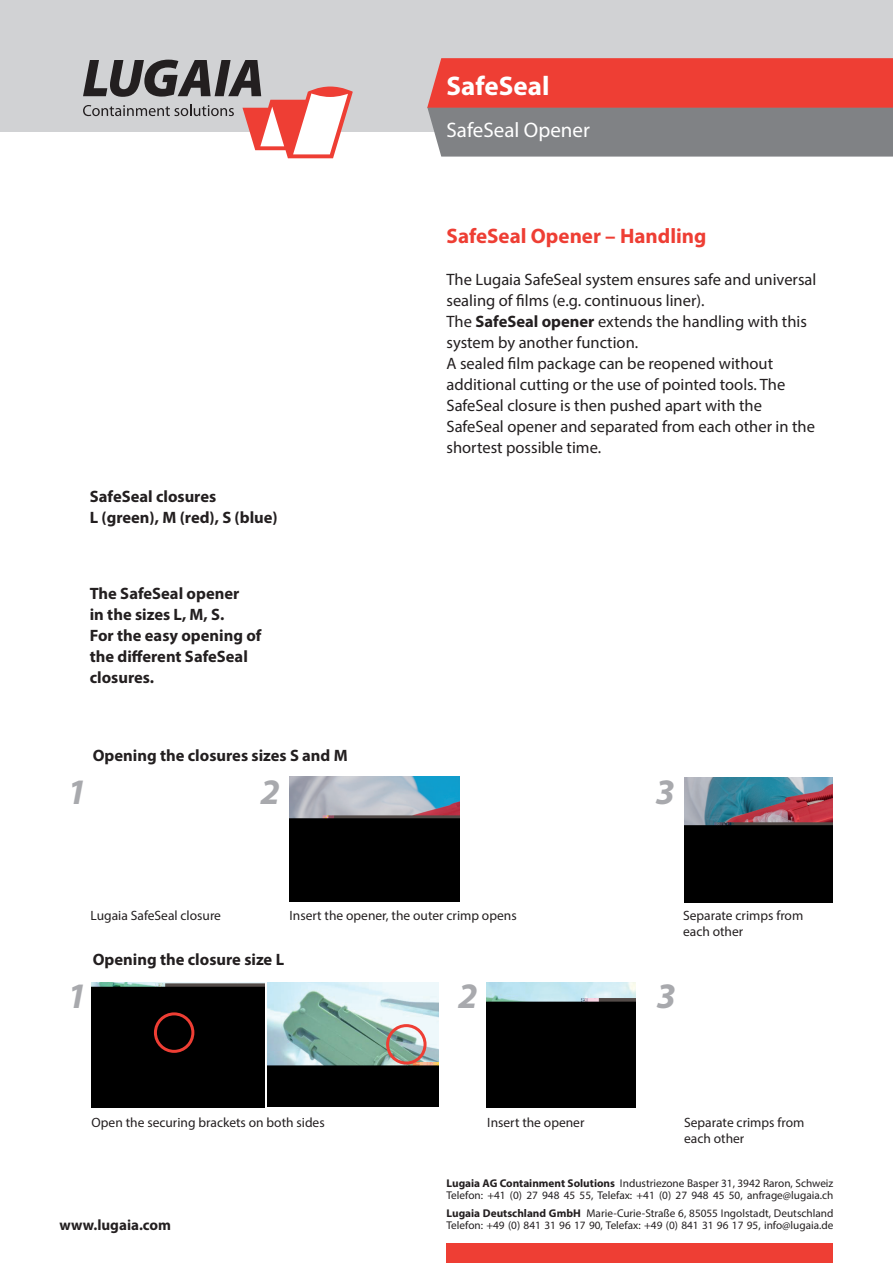
<style>
.page{position:relative;width:893px;height:1263px;background:#fff}
.page>*{position:absolute;margin:0;border:0;box-sizing:border-box;transform-origin:0 0}
.t1{font:italic 700 36px "Myriad Pro";color:#a8a9ad}
.t2{font:700 27px "Myriad Pro";color:#fff}
.t3{font:700 21px "Myriad Pro";color:#ee3e34}
.t4{font:21px "Myriad Pro";color:#fff}
.t5{font:16.5px/21px "Myriad Pro";color:#231f20}
.t6{font:700 16.5px/21px "Myriad Pro";color:#231f20}
.t7{font:700 15px "Myriad Pro";color:#231f20}
.t8{font:13.5px/16.2px "Myriad Pro";color:#231f20}
.t9{font:11.25px/12px "Myriad Pro";color:#231f20}
.s1{font-weight:700}
</style>
<div class="page">
<div style="left:0;top:0;width:893px;height:132px;background:#d1d2d4"></div>
<svg style="left:427px;top:58px;width:466px;height:99px;background:#b8625f"></svg>
<div style="left:446px;top:1244px;width:387px;height:19px;background:#ee3e34"></div>
<svg style="left:83px;top:60px;width:270px;height:98px"></svg>
<img style="left:684px;top:778px;width:149px;height:124px">
<img style="left:267px;top:982px;width:171px;height:124px">
<img style="left:486px;top:983px;width:149px;height:124px">
<img style="left:290px;top:777px;width:169px;height:124px">
<div style="left:92px;top:982px;width:172px;height:125px;background:#000"></div>
<div style="left:154px;top:1012px;width:40px;height:41px;border:3px solid #ee3e34;border-radius:50%"></div>
<div style="left:386px;top:1024px;width:41px;height:40px;border:3px solid #ee3e34;border-radius:50%"></div>
<h2 class="t2" style="left:446px;top:68px;width:104px">SafeSeal</h2>
<p class="t4" style="left:446px;top:117px;width:145px">SafeSeal Opener</p>
<p class="t6" style="left:90px;top:485px;width:189px">SafeSeal closures<br>L (green), M (red), S (blue)</p>
<p class="t6" style="left:90px;top:583px;width:173px">The SafeSeal opener<br>in the sizes L, M, S.<br>For the easy opening of the different SafeSeal closures.</p>
<p class="t6" style="left:93px;top:744px;width:257px">Opening the closures sizes S and M</p>
<p class="t3" style="left:446px;top:222px;width:262px">SafeSeal Opener – Handling</p>
<p class="t5" style="left:446px;top:269px;width:371px">The Lugaia SafeSeal system ensures safe and universal sealing of films (e.g. continuous liner).<br>The <span class="s1">SafeSeal opener</span> extends the handling with this system by another function.<br>A sealed film package can be reopened without additional cutting or the use of pointed tools. The SafeSeal closure is then pushed apart with the SafeSeal opener and separated from each other in the shortest possible time.</p>
<h1 class="t1" style="left:67px;top:768px;width:21px">1</h1>
<h1 class="t1" style="left:261px;top:768px;width:21px">2</h1>
<h1 class="t1" style="left:655px;top:768px;width:21px">3</h1>
<p class="t8" style="left:91px;top:907px;width:132px">Lugaia SafeSeal closure</p>
<p class="t8" style="left:290px;top:907px;width:229px">Insert the opener, the outer crimp opens</p>
<p class="t8" style="left:683px;top:907px;width:122px">Separate crimps from each other</p>
<p class="t6" style="left:93px;top:949px;width:193px">Opening the closure size L</p>
<h1 class="t1" style="left:67px;top:972px;width:21px">1</h1>
<h1 class="t1" style="left:458px;top:972px;width:21px">2</h1>
<h1 class="t1" style="left:657px;top:972px;width:21px">3</h1>
<p class="t8" style="left:92px;top:1114px;width:235px">Open the securing brackets on both sides</p>
<p class="t8" style="left:487px;top:1114px;width:99px">Insert the opener</p>
<p class="t8" style="left:684px;top:1114px;width:122px">Separate crimps from each other</p>
<p class="t9" style="left:446px;top:1177px;width:388px"><span class="s1">Lugaia AG Containment Solutions</span> Industriezone Basper 31, 3942 Raron, Schweiz<br>Telefon: +41 (0) 27 948 45 55, Telefax: +41 (0) 27 948 45 50, anfrage@lugaia.ch</p>
<p class="t9" style="left:446px;top:1207px;width:388px"><span class="s1">Lugaia Deutschland GmbH</span> Marie-Curie-Straße 6, 85055 Ingolstadt, Deutschland</p>
<p class="t7" style="left:60px;top:1215px;width:113px">www.lugaia.com</p>
<p class="t9" style="left:446px;top:1219px;width:388px">Telefon: +49 (0) 841 31 96 17 90, Telefax: +49 (0) 841 31 96 17 95, info@lugaia.de</p>
</div>
